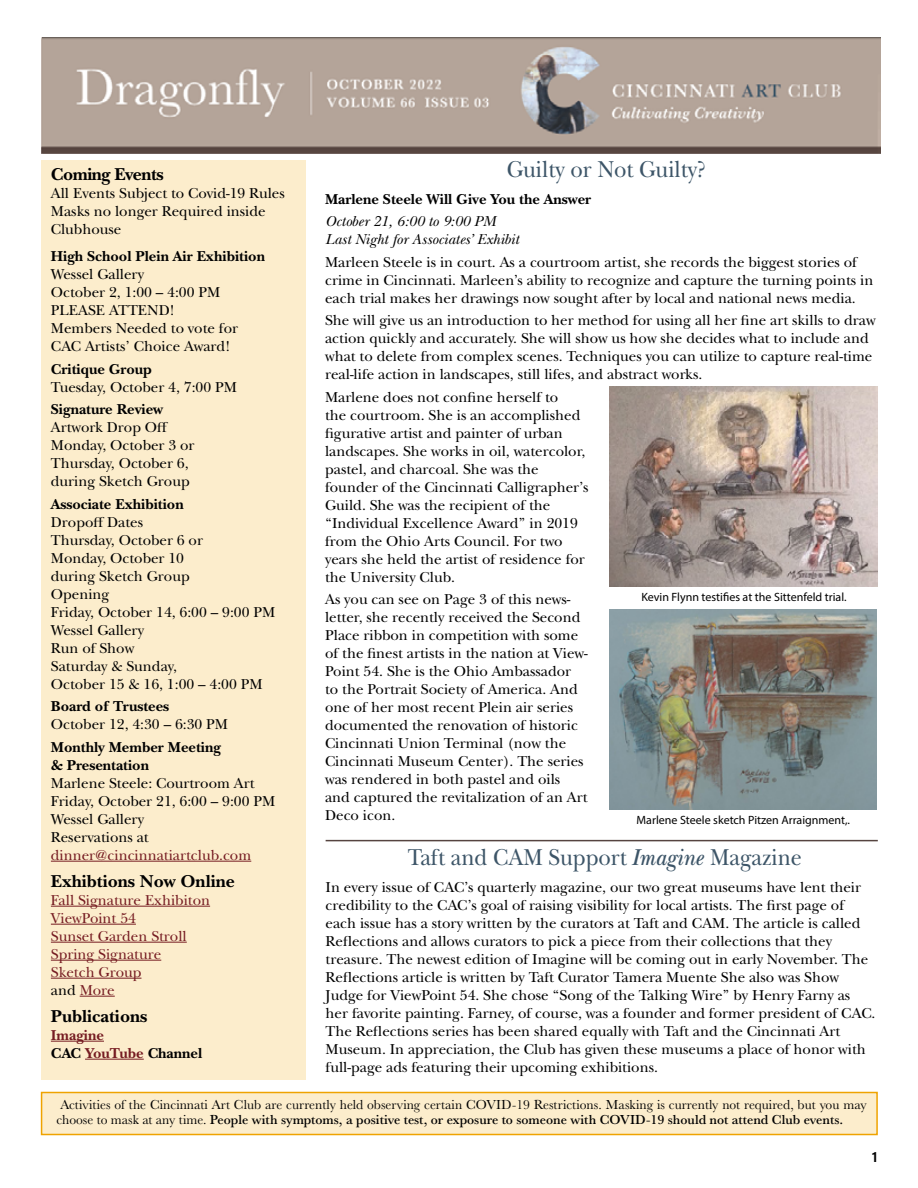
<style>
.page{position:relative;width:918px;height:1188px;background:#fff}
.page>*{position:absolute;margin:0;border:0;box-sizing:border-box;transform-origin:0 0}
.t1{font:24px "New Baskerville ITC Pro";color:#3d5568;scale:.92 1}
.t2{font:700 18px "New Baskerville ITC Pro";color:#000}
.t3{font:700 18px "New Baskerville ITC Pro";letter-spacing:-.025em;color:#000}
.t4{font:15px/18px "New Baskerville ITC Pro";color:#000}
.t5{font:700 15px/18px "New Baskerville ITC Pro";color:#000}
.t6{font:15px/18px "New Baskerville ITC Pro";color:#761c22}
.t7{font:italic 15px/18px "New Baskerville ITC Pro";color:#000}
.t8{font:700 15px/18px "New Baskerville ITC Pro";color:#761c22}
.t9{font:600 15px "Acumin Pro";color:#000}
.t10{font:13.5px/15px "Baskerville URW";color:#000}
.t11{font:12px "Myriad Pro";color:#000}
.s1{color:#000}
.s2{font-weight:600;font-style:italic}
.s3{font-weight:500}
</style>
<div class="page">
<img style="left:42px;top:37px;width:838px;height:116px">
<div style="left:42px;top:161px;width:264px;height:919px;background:#fcedcc"></div>
<hr style="left:51px;top:861px;width:200px;height:1px;background:#761c22">
<hr style="left:51px;top:906px;width:159px;height:1px;background:#761c22">
<hr style="left:51px;top:924px;width:85px;height:1px;background:#761c22">
<hr style="left:51px;top:942px;width:136px;height:1px;background:#761c22">
<hr style="left:51px;top:960px;width:110px;height:1px;background:#761c22">
<hr style="left:51px;top:978px;width:90px;height:1px;background:#761c22">
<hr style="left:80px;top:996px;width:35px;height:1px;background:#761c22">
<hr style="left:51px;top:1041px;width:53px;height:1px;background:#761c22">
<hr style="left:85px;top:1059px;width:59px;height:1px;background:#761c22">
<div style="left:41px;top:1092px;width:837px;height:43px;background:#fcedcc;border:2px solid #efa300"></div>
<img style="left:610px;top:386px;width:267px;height:200px">
<img style="left:609px;top:610px;width:267px;height:199px">
<hr style="left:326px;top:840px;width:552px;height:1px;background:#564440">
<p class="t3" style="left:51px;top:164px;width:114px">Coming Events</p>
<p class="t4" style="left:51px;top:185px;width:235px">All Events Subject to Covid-19 Rules<br>Masks no longer Required inside<br>Clubhouse</p>
<p class="t5" style="left:51px;top:247px;width:216px">High School Plein Air Exhibition</p>
<p class="t4" style="left:51px;top:266px;width:189px">Wessel Gallery<br>October 2, 1:00 – 4:00 PM<br>PLEASE ATTEND!<br>Members Needed to vote for<br>CAC Artists’ Choice Award!</p>
<p class="t5" style="left:51px;top:360px;width:103px">Critique Group</p>
<p class="t4" style="left:51px;top:378px;width:188px">Tuesday, October 4, 7:00 PM</p>
<p class="t5" style="left:51px;top:400px;width:114px">Signature Review</p>
<p class="t4" style="left:51px;top:419px;width:145px">Artwork Drop Off<br>Monday, October 3 or<br>Thursday, October 6, during Sketch Group</p>
<p class="t5" style="left:51px;top:495px;width:134px">Associate Exhibition</p>
<p class="t4" style="left:51px;top:513px;width:226px">Dropoff Dates<br>Thursday, October 6 or<br>Monday, October 10<br>during Sketch Group<br>Opening<br>Friday, October 14, 6:00 – 9:00 PM<br>Wessel Gallery<br>Run of Show<br>Saturday &amp; Sunday,<br>October 15 &amp; 16, 1:00 – 4:00 PM</p>
<p class="t5" style="left:51px;top:697px;width:120px">Board of Trustees</p>
<p class="t4" style="left:51px;top:716px;width:179px">October 12, 4:30 – 6:30 PM</p>
<p class="t5" style="left:51px;top:738px;width:172px">Monthly Member Meeting &amp; Presentation</p>
<p class="t4" style="left:51px;top:774px;width:226px">Marlene Steele: Courtroom Art<br>Friday, October 21, 6:00 – 9:00 PM<br>Wessel Gallery<br>Reservations at</p>
<p class="t6" style="left:51px;top:846px;width:202px">dinner@cincinnatiartclub.com</p>
<p class="t2" style="left:51px;top:870px;width:185px">Exhibtions Now Online</p>
<p class="t6" style="left:51px;top:891px;width:161px">Fall Signature Exhibiton<br>ViewPoint 54<br>Sunset Garden Stroll<br>Spring Signature<br>Sketch Group<br><span class="s1">and</span> More</p>
<p class="t2" style="left:51px;top:1005px;width:98px">Publications</p>
<p class="t8" style="left:51px;top:1026px;width:153px">Imagine<br><span class="s1">CAC</span> YouTube <span class="s1">Channel</span></p>
<h1 class="t1" style="left:507px;top:155px;width:218px">Guilty or Not Guilty?</h1>
<p class="t5" style="left:325px;top:190px;width:268px">Marlene Steele Will Give You the Answer</p>
<p class="t7" style="left:325px;top:212px;width:195px">October 21, 6:00 to 9:00 PM<br>Last Night for Associates’ Exhibit</p>
<p class="t4" style="left:325px;top:253px;width:550px">Marleen Steele is in court. As a courtroom artist, she records the biggest stories of crime in Cincinnati. Marleen’s ability to recognize and capture the turning points in each trial makes her drawings now sought after by local and national news media.</p>
<p class="t4" style="left:325px;top:312px;width:552px">She will give us an introduction to her method for using all her fine art skills to draw action quickly and accurately. She will show us how she decides what to include and what to delete from complex scenes. Techniques you can utilize to capture real-time real-life action in landscapes, still lifes, and abstract works.</p>
<p class="t4" style="left:325px;top:388px;width:265px">Marlene does not confine herself to<br>the courtroom. She is an accomplished figurative artist and painter of urban landscapes. She works in oil, watercolor, pastel, and charcoal. She was the founder of the Cincinnati Calligrapher’s Guild. She was the recipient of the “Individual Excellence Award” in 2019 from the Ohio Arts Council. For two years she held the artist of residence for the University Club.</p>
<p class="t4" style="left:325px;top:591px;width:264px">As you can see on Page 3 of this news&shy;letter, she recently received the Second Place ribbon in competition with some of the finest artists in the nation at View-Point 54. She is the Ohio Ambassador to the Portrait Society of America. And one of her most recent Plein air series documented the renovation of historic Cincinnati Union Terminal (now the Cincinnati Museum Center). The series was rendered in both pastel and oils and captured the revitalization of an Art Deco icon.</p>
<p class="t11" style="left:641px;top:589px;width:207px">Kevin Flynn testifies at the Sittenfeld trial.</p>
<p class="t11" style="left:637px;top:813px;width:215px">Marlene Steele sketch Pitzen Arraignment,.</p>
<h1 class="t1" style="left:408px;top:844px;width:430px">Taft and CAM Support <span class="s2">Imagine</span> Magazine</h1>
<p class="t4" style="left:326px;top:879px;width:551px">In every issue of CAC’s quarterly magazine, our two great museums have lent their credibility to the CAC’s goal of raising visibility for local artists. The first page of each issue has a story written by the curators at Taft and CAM. The article is called Reflections and allows curators to pick a piece from their collections that they treasure. The newest edition of Imagine will be coming out in early November. The Reflections article is written by Taft Curator Tamera Muente She also was Show Judge for ViewPoint 54. She chose “Song of the Talking Wire” by Henry Farny as her favorite painting. Farney, of course, was a founder and former president of CAC.<br>The Reflections series has been shared equally with Taft and the Cincinnati Art Museum. In appreciation, the Club has given these museums a place of honor with full-page ads featuring their upcoming exhibitions.</p>
<p class="t10" style="left:56px;top:1096px;width:812px">Activities of the Cincinnati Art Club are currently held observing certain COVID-19 Restrictions. Masking is currently not required, but you may choose to mask at any time. <span class="s3">People with symptoms, a positive test, or exposure to someone with COVID-19 should not attend Club events.</span></p>
<p class="t9" style="left:872px;top:1146px;width:7px">1</p>
</div>
